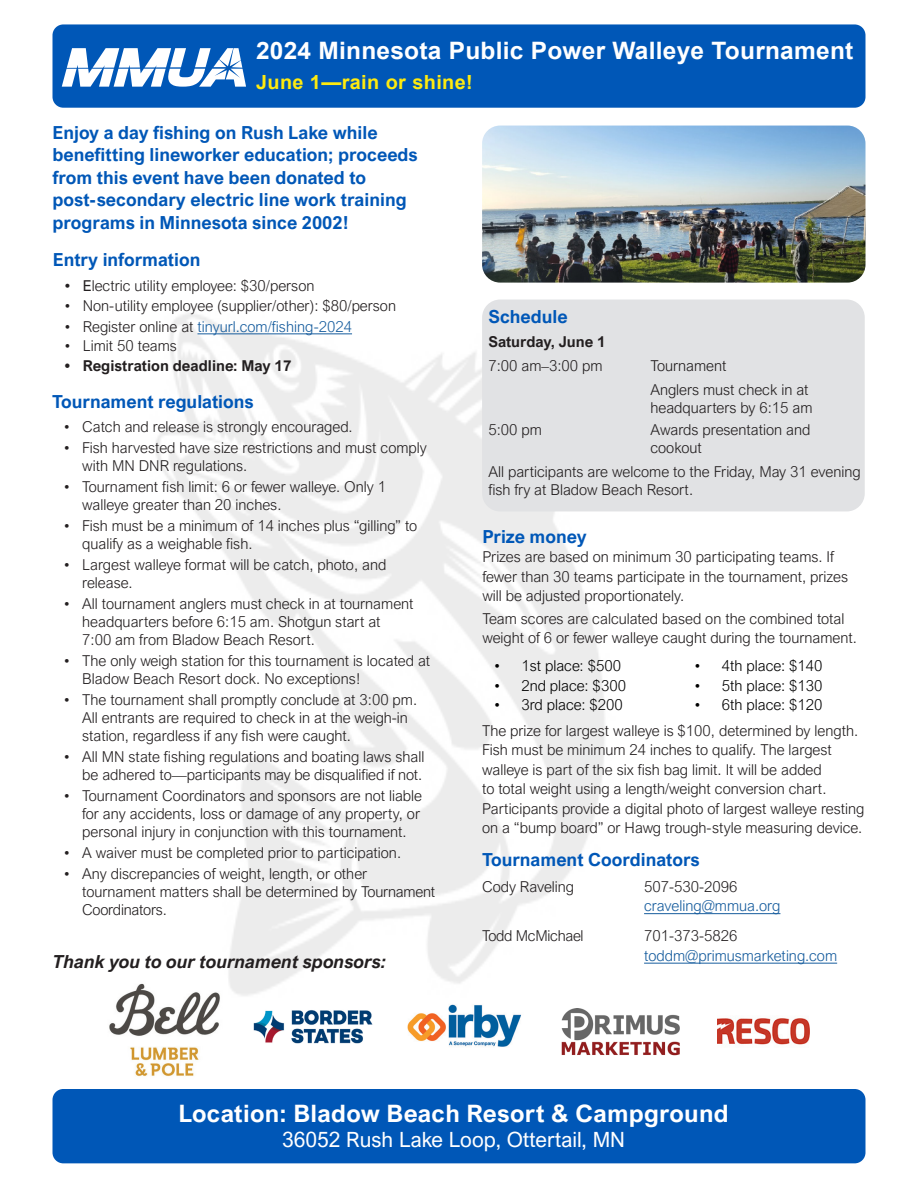
<style>
.page{position:relative;width:918px;height:1188px;background:#fff}
.page>*{position:absolute;margin:0;border:0;box-sizing:border-box;transform-origin:0 0}
.MMUA_Headline_21{font:700 24px "Arial";letter-spacing:.01em;color:#fff}
.MMUA_Headline_21-2{font:700 24px "Arial Nova";letter-spacing:.01em;color:#fff}
.MMUA_Headline_21-3{font:21px "Arial Nova";color:#fff}
.MMUA_Headline_21-4{font:700 19.5px "Arial";letter-spacing:.02em;color:#ffeb0e}
.blue_head{font:700 18px/22.5px "Arial Nova";color:#0057b7}
.blue_head-2{font:italic 700 18px "Arial Nova";color:#231f20}
.MMUA_Headline_12{font:700 18px "Arial Nova";color:#0057b7}
.body_black{font:300 15px/18px "Arial Nova";color:#231f20}
.MMUA_Headline_12-2{font:300 15px/18px "Arial Nova";color:#231f20}
.body_black-2{font:300 15px "Arial Nova";color:#175d9e}
.t1{font:300 15px "Arial Nova";color:#000}
.MMUA_Headline_12-3{font:700 15px "Arial Nova";color:#231f20}
.body_black-3{font:300 15px "Arial Nova";letter-spacing:-.02em;color:#231f20}
.s1{font-weight:400}
.s2{color:#231f20}
</style>
<div class="page">
<div style="left:482px;top:300px;width:383px;height:211px;background:#e1e2e4;border-radius:18px"></div>
<div style="left:53px;top:24px;width:812px;height:84px;background:#0057b7;border-radius:11px"></div>
<img style="left:482px;top:126px;width:384px;height:157px">
<div style="left:53px;top:1089px;width:812px;height:74px;background:#0057b7;border-radius:11px"></div>
<hr style="left:197px;top:333px;width:155px;height:1px;background:#175d9e">
<hr style="left:644px;top:913px;width:136px;height:1px;background:#175d9e">
<hr style="left:644px;top:963px;width:193px;height:1px;background:#175d9e">
<svg style="left:62px;top:48px;width:184px;height:39px"></svg>
<img style="left:109px;top:983px;width:112px;height:94px">
<img style="left:254px;top:1010px;width:119px;height:34px">
<img style="left:407px;top:1004px;width:114px;height:43px">
<img style="left:561px;top:1008px;width:119px;height:48px">
<img style="left:718px;top:1018px;width:92px;height:27px">
<p class="MMUA_Headline_21" style="left:256px;top:33px;width:599px">2024 Minnesota Public Power Walleye Tournament</p>
<p class="MMUA_Headline_21-4" style="left:256px;top:68px;width:218px">June 1—rain or shine!</p>
<p class="blue_head" style="left:52px;top:121px;width:367px">Enjoy a day fishing on Rush Lake while benefitting lineworker education; proceeds from this event have been donated to post-secondary electric line work training programs in Minnesota since 2002!</p>
<p class="blue_head" style="left:53px;top:248px;width:149px">Entry information</p>
<p class="body_black" style="left:65px;top:277px;width:251px"><span class="s1">• E</span>lectric utility employee: $30/person</p>
<p class="body_black" style="left:65px;top:296px;width:333px">• Non-utility employee (supplier/other): $80/person</p>
<p class="body_black-2" style="left:65px;top:318px;width:289px"><span class="s2">• Register online at</span> tinyurl.com/fishing-2024</p>
<p class="body_black" style="left:65px;top:337px;width:114px">• Limit 50 teams</p>
<p class="MMUA_Headline_12-3" style="left:65px;top:357px;width:228px">• Registration deadline: May 17</p>
<p class="blue_head" style="left:52px;top:390px;width:203px">Tournament regulations</p>
<p class="body_black" style="left:64px;top:417px;width:290px">• Catch and release is strongly encouraged.</p>
<p class="body_black" style="left:82px;top:438px;width:346px;text-indent:-18px">• Fish harvested have size restrictions and must comply with MN DNR regulations.</p>
<p class="body_black" style="left:82px;top:477px;width:305px;text-indent:-18px">• Tournament fish limit: 6 or fewer walleye. Only 1 walleye greater than 20 inches.</p>
<p class="body_black" style="left:82px;top:516px;width:337px;text-indent:-18px">• Fish must be a minimum of 14 inches plus “gilling” to qualify as a weighable fish.</p>
<p class="body_black" style="left:82px;top:555px;width:306px;text-indent:-18px">• Largest walleye format will be catch, photo, and release.</p>
<p class="body_black" style="left:82px;top:594px;width:333px;text-indent:-18px">• All tournament anglers must check in at tournament headquarters before 6:15 am. Shotgun start at<br>7:00 am from Bladow Beach Resort.</p>
<p class="body_black" style="left:82px;top:651px;width:350px;text-indent:-18px">• The only weigh station for this tournament is located at<br>Bladow Beach Resort dock. No exceptions!</p>
<p class="body_black" style="left:82px;top:690px;width:336px;text-indent:-18px">• The tournament shall promptly conclude at 3:00 pm.<br>All entrants are required to check in at the weigh-in station, regardless if any fish were caught.</p>
<p class="body_black" style="left:64px;top:747px;width:362px;text-align:right">• All MN state fishing regulations and boating laws shall be adhered to—participants may be disqualified if not.</p>
<p class="body_black" style="left:82px;top:786px;width:341px;text-indent:-18px">• Tournament Coordinators and sponsors are not liable for any accidents, loss or damage of any property, or personal injury in conjunction with this tournament.</p>
<p class="body_black" style="left:64px;top:843px;width:338px">• A waiver must be completed prior to participation.</p>
<p class="body_black" style="left:82px;top:864px;width:355px;text-indent:-18px">• Any discrepancies of weight, length, or other tournament matters shall be determined by Tournament<br>Coordinators.</p>
<p class="blue_head-2" style="left:53px;top:951px;width:335px">Thank you to our tournament sponsors:</p>
<p class="MMUA_Headline_12" style="left:488px;top:306px;width:81px">Schedule</p>
<p class="MMUA_Headline_12-3" style="left:488px;top:333px;width:119px">Saturday, June 1</p>
<p class="MMUA_Headline_12-2" style="left:488px;top:357px;width:116px">7:00 am–3:00 pm</p>
<p class="MMUA_Headline_12-2" style="left:650px;top:357px;width:78px">Tournament</p>
<p class="MMUA_Headline_12-2" style="left:650px;top:381px;width:164px">Anglers must check in at headquarters by 6:15 am</p>
<p class="MMUA_Headline_12-2" style="left:488px;top:421px;width:55px">5:00 pm</p>
<p class="MMUA_Headline_12-2" style="left:650px;top:421px;width:162px">Awards presentation and cookout</p>
<p class="MMUA_Headline_12-2" style="left:488px;top:463px;width:374px">All participants are welcome to the Friday, May 31 evening fish fry at Bladow Beach Resort.</p>
<p class="blue_head" style="left:482px;top:526px;width:106px">Prize money</p>
<p class="body_black" style="left:482px;top:547px;width:367px;line-height:19.4px">Prizes are based on minimum 30 participating teams. If fewer than 30 teams participate in the tournament, prizes will be adjusted proportionately.</p>
<p class="body_black" style="left:482px;top:609px;width:376px;line-height:19.5px">Team scores are calculated based on the combined total weight of 6 or fewer walleye caught during the tournament.</p>
<p class="t1" style="left:494px;top:658px;width:128px">• 1st place: $500</p>
<p class="t1" style="left:494px;top:677px;width:133px">• 2nd place: $300</p>
<p class="t1" style="left:494px;top:697px;width:130px">• 3rd place: $200</p>
<p class="t1" style="left:695px;top:658px;width:129px">• 4th place: $140</p>
<p class="t1" style="left:695px;top:677px;width:129px">• 5th place: $130</p>
<p class="t1" style="left:695px;top:697px;width:129px">• 6th place: $120</p>
<p class="body_black" style="left:482px;top:721px;width:384px;line-height:19.5px">The prize for largest walleye is $100, determined by length.<br>Fish must be minimum 24 inches to qualify. The largest walleye is part of the six fish bag limit. It will be added<br>to total weight using a length/weight conversion chart.<br>Participants provide a digital photo of largest walleye resting on a “bump board” or Hawg trough-style measuring device.</p>
<p class="blue_head" style="left:482px;top:849px;width:219px">Tournament Coordinators</p>
<p class="body_black" style="left:482px;top:878px;width:94px">Cody Raveling</p>
<p class="body_black" style="left:644px;top:878px;width:95px">507-530-2096</p>
<p class="body_black-2" style="left:644px;top:898px;width:138px">craveling@mmua.org</p>
<p class="body_black-3" style="left:482px;top:928px;width:103px">Todd McMichael</p>
<p class="body_black" style="left:644px;top:927px;width:95px">701-373-5826</p>
<p class="body_black-2" style="left:644px;top:947px;width:195px">toddm@primusmarketing.com</p>
<p class="MMUA_Headline_21-2" style="left:178px;top:1099px;width:552px">Location: Bladow Beach Resort &amp; Campground</p>
<p class="MMUA_Headline_21-3" style="left:282px;top:1127px;width:344px">36052 Rush Lake Loop, Ottertail, MN</p>
</div>
